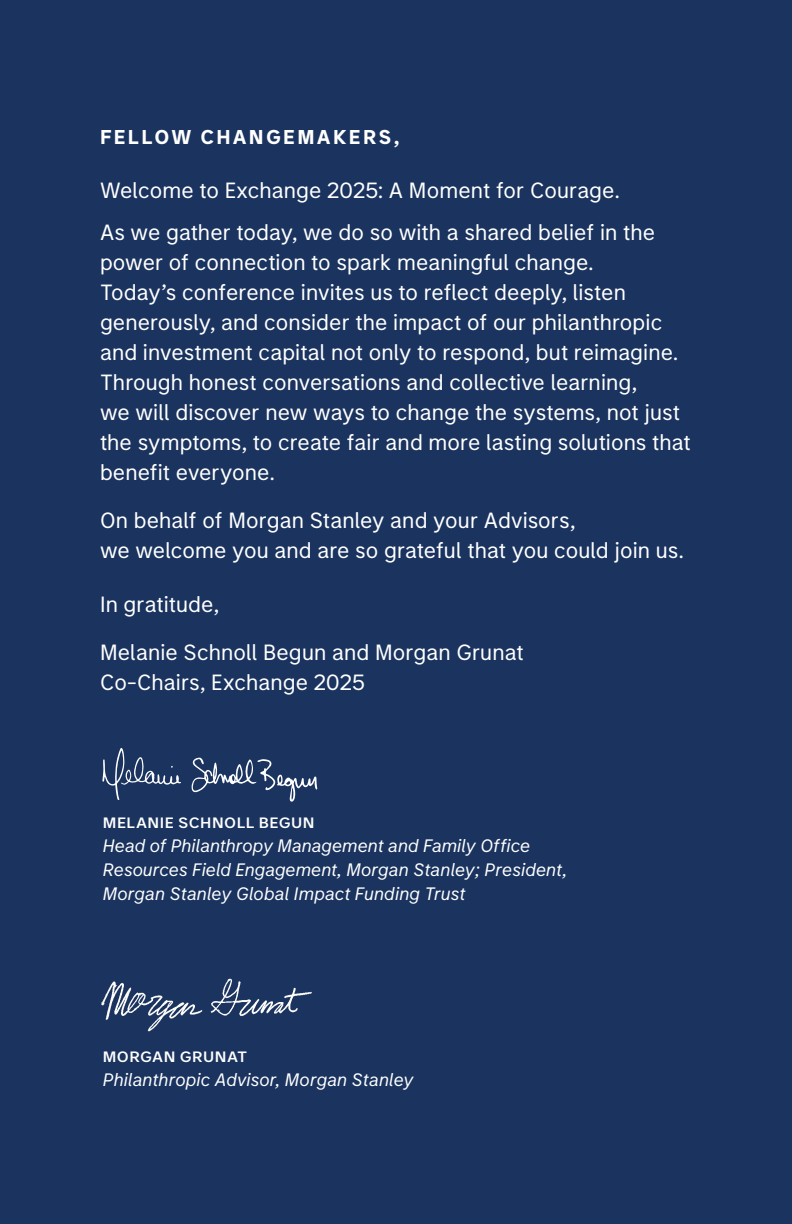
<style>
.page{position:relative;width:792px;height:1224px;background:#1a335f}
.page>*{position:absolute;margin:0;border:0;box-sizing:border-box;transform-origin:0 0}
.t1{font:22px/30px "Morgan Stanley Sans CC";letter-spacing:.005em;color:#fff}
.t2{font:700 20px "Morgan Stanley Sans CC";letter-spacing:.115em;color:#fff}
.t3{font:italic 18px/24px "Morgan Stanley Sans CC";letter-spacing:.005em;color:#fff}
.t4{font:500 15px "Morgan Stanley Sans CC";letter-spacing:.03em;color:#fff;scale:1.1 1}
</style>
<div class="page">
<svg style="left:192px;top:758px;width:125px;height:44px"></svg>
<svg style="left:102px;top:748px;width:79px;height:52px"></svg>
<img style="left:101px;top:978px;width:211px;height:54px">
<p class="t2" style="left:100px;top:124px;width:301px">FELLOW CHANGEMAKERS,</p>
<p class="t1" style="left:100px;top:169px;width:557px;line-height:42px">Welcome to Exchange 2025: A Moment for Courage.<br>As we gather today, we do so with a shared belief in the</p>
<p class="t1" style="left:100px;top:247px;width:592px">power of connection to spark meaningful change.<br>Today’s conference invites us to reflect deeply, listen generously, and consider the impact of our philanthropic and investment capital not only to respond, but reimagine.<br>Through honest conversations and collective learning,<br>we will discover new ways to change the systems, not just the symptoms, to create fair and more lasting solutions that benefit everyone.</p>
<p class="t1" style="left:100px;top:505px;width:585px">On behalf of Morgan Stanley and your Advisors,<br>we welcome you and are so grateful that you could join us.</p>
<p class="t1" style="left:100px;top:580px;width:425px;line-height:48px">In gratitude,<br>Melanie Schnoll Begun and Morgan Grunat</p>
<p class="t1" style="left:100px;top:667px;width:266px">Co-Chairs, Exchange 2025</p>
<p class="t4" style="left:103px;top:813px;width:194px">MELANIE SCHNOLL BEGUN</p>
<p class="t3" style="left:103px;top:833px;width:466px">Head of Philanthropy Management and Family Office<br>Resources Field Engagement, Morgan Stanley; President,<br>Morgan Stanley Global Impact Funding Trust</p>
<p class="t4" style="left:103px;top:1047px;width:133px">MORGAN GRUNAT</p>
<p class="t3" style="left:103px;top:1067px;width:312px">Philanthropic Advisor, Morgan Stanley</p>
</div>
